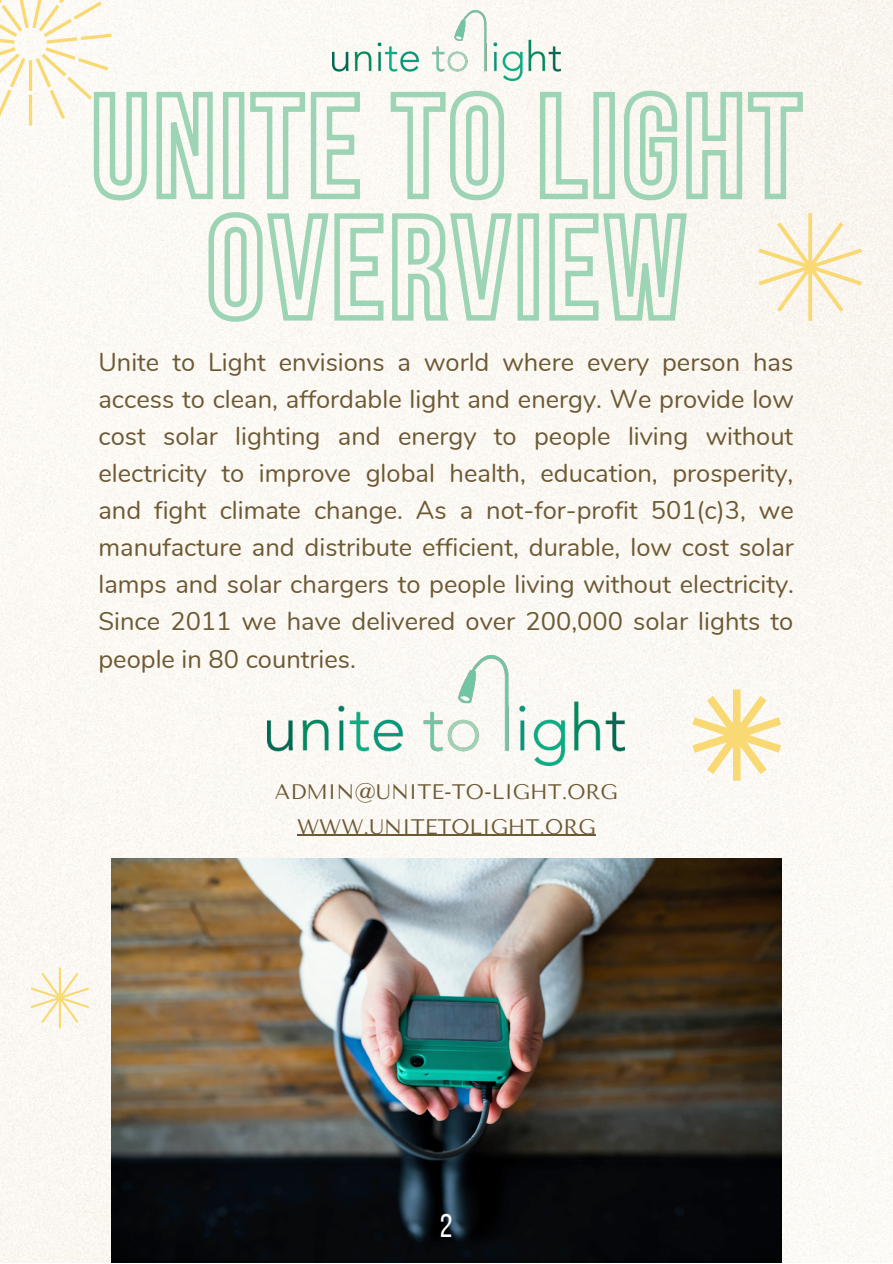
<style>
.page{position:relative;width:893px;height:1264px;background:#fff}
.page>*{position:absolute;margin:0;border:0;box-sizing:border-box;transform-origin:0 0}
.t1{font:33px "Bebas Neue";color:#fefefe}
.t2{font:25.5px/37px "Nunito";color:#6d5934;text-align:justify}
.t3{font:21px/34.8px "Tenor Sans";color:#6d5934;text-align:center}
</style>
<div class="page">
<div style="left:0;top:0;width:892px;height:1262px;background:#fcf8f3"></div>
<svg style="left:758px;top:213px;width:103px;height:108px"></svg>
<img style="left:268px;top:655px;width:356px;height:110px">
<img style="left:112px;top:858px;width:669px;height:404px">
<hr style="left:297px;top:834px;width:298px;height:1px;background:#6d5934">
<svg style="left:91px;top:88px;width:714px;height:115px"></svg>
<svg style="left:206px;top:209px;width:483px;height:142px"></svg>
<svg style="left:0;top:0;width:111px;height:125px"></svg>
<svg style="left:692px;top:689px;width:89px;height:91px"></svg>
<svg style="left:31px;top:967px;width:58px;height:61px"></svg>
<img style="left:333px;top:10px;width:227px;height:70px">
<p class="t2" style="left:98px;top:344px;width:697px">Unite to Light envisions a world where every person has access to clean, affordable light and energy. We provide low cost solar lighting and energy to people living without electricity to improve global health, education, prosperity, and fight climate change. As a not-for-profit 501(c)3, we manufacture and distribute efficient, durable, low cost solar lamps and solar chargers to people living without electricity.<br>Since 2011 we have delivered over 200,000 solar lights to people in 80 countries.</p>
<p class="t3" style="left:275px;top:774px;width:344px">ADMIN@UNITE-TO-LIGHT.ORG<br>WWW.UNITETOLIGHT.ORG</p>
<p class="t1" style="left:440px;top:1212px;width:14px">2</p>
</div>
